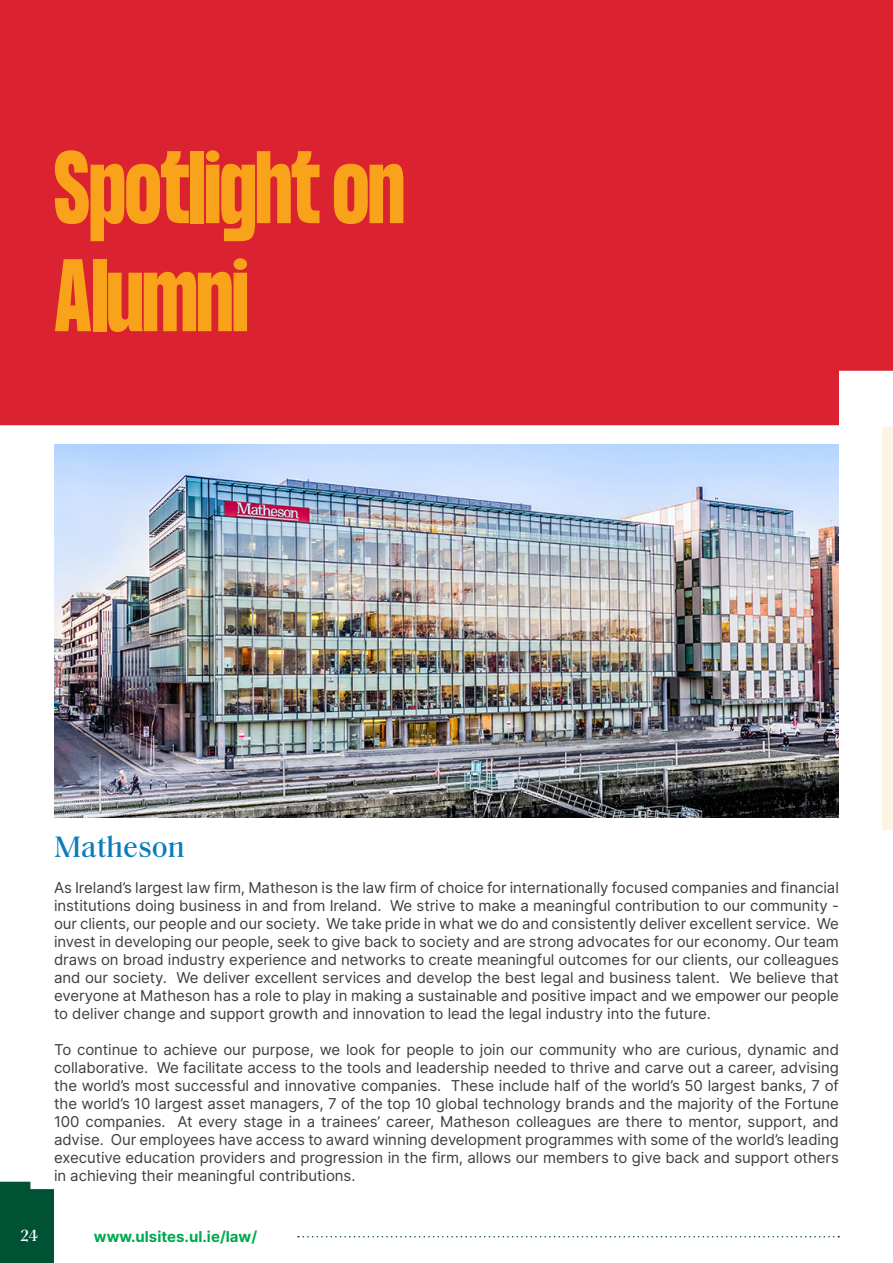
<style>
.page{position:relative;width:893px;height:1263px;background:#fff}
.page>*{position:absolute;margin:0;border:0;box-sizing:border-box;transform-origin:0 0}
.t1{font:700 90px "Formula Condensed";color:#f9a31b}
.t2{font:500 30px "Saol Text";letter-spacing:-.005em;color:#0a7cba}
.t3{font:500 16.5px "Saol Text";color:#fff}
.t4{font:15px/18px "Inter";letter-spacing:-.005em;color:#3e3e3f;text-align:justify}
.t5{font:700 15px "Inter";color:#00a84e}
</style>
<div class="page">
<div style="left:0;top:1182px;width:54px;height:81px;background:#005235"></div>
<svg style="left:298px;top:1236px;width:541px;height:1px"></svg>
<img style="left:54px;top:444px;width:785px;height:373px">
<div style="left:0;top:0;width:893px;height:425px;background:#db2230"></div>
<div style="left:882px;top:427px;width:11px;height:403px;background:#fef4e4"></div>
<p class="t1" style="left:54px;top:134px;width:352px">Spotlight on</p>
<p class="t1" style="left:54px;top:242px;width:195px">Alumni</p>
<p class="t2" style="left:54px;top:825px;width:132px">Matheson</p>
<p class="t4" style="left:54px;top:878px;width:786px">As Ireland’s largest law firm, Matheson is the law firm of choice for internationally focused companies and financial institutions doing business in and from Ireland. We strive to make a meaningful contribution to our community - our clients, our people and our society. We take pride in what we do and consistently deliver excellent service. We invest in developing our people, seek to give back to society and are strong advocates for our economy. Our team draws on broad industry experience and networks to create meaningful outcomes for our clients, our colleagues and our society. We deliver excellent services and develop the best legal and business talent. We believe that everyone at Matheson has a role to play in making a sustainable and positive impact and we empower our people to deliver change and support growth and innovation to lead the legal industry into the future.</p>
<p class="t4" style="left:54px;top:1040px;width:786px">To continue to achieve our purpose, we look for people to join our community who are curious, dynamic and collaborative. We facilitate access to the tools and leadership needed to thrive and carve out a career, advising the world’s most successful and innovative companies. These include half of the world’s 50 largest banks, 7 of the world’s 10 largest asset managers, 7 of the top 10 global technology brands and the majority of the Fortune 100 companies. At every stage in a trainees’ career, Matheson colleagues are there to mentor, support, and advise. Our employees have access to award winning development programmes with some of the world’s leading executive education providers and progression in the firm, allows our members to give back and support others in achieving their meaningful contributions.</p>
<p class="t3" style="left:20px;top:1224px;width:19px">24</p>
<p class="t5" style="left:94px;top:1225px;width:165px">www.ulsites.ul.ie/law/</p>
</div>
